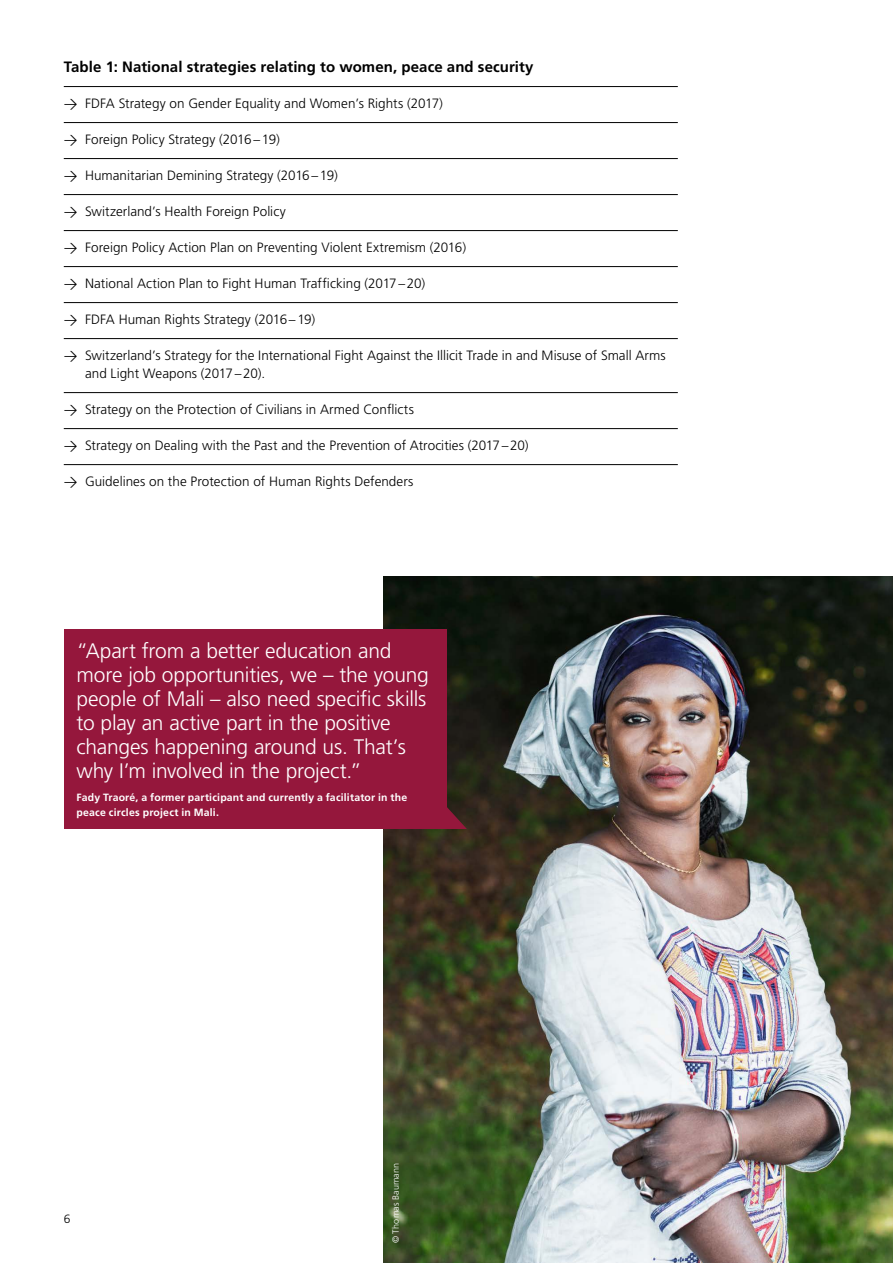
<style>
.page{position:relative;width:893px;height:1263px;background:#fff}
.page>*{position:absolute;margin:0;border:0;box-sizing:border-box;transform-origin:0 0}
.t1{font:300 21px/24px "Frutiger LT Pro";letter-spacing:-.01em;color:#fff}
._3_Zwischentitel_10p{font:700 15px "Frutiger LT Pro";letter-spacing:.005em;color:#000}
.t2{font:300 13.5px/18px "Frutiger LT Pro";color:#000}
.t3{font:300 12px "Frutiger LT Pro";color:#000}
.Quote_klein{font:700 10.5px/15px "Frutiger LT Pro";letter-spacing:.02em;color:#fff}
.Quote_klein-2{font:300 9px "Frutiger LT Pro";letter-spacing:.015em;color:#fff}
.s1{font-family:"DIN";font-weight:400}
</style>
<div class="page">
<hr style="left:64px;top:86px;width:614px;height:1px;background:#000">
<hr style="left:64px;top:122px;width:614px;height:1px;background:#000">
<hr style="left:64px;top:158px;width:614px;height:1px;background:#000">
<hr style="left:64px;top:194px;width:614px;height:1px;background:#000">
<hr style="left:64px;top:230px;width:614px;height:1px;background:#000">
<hr style="left:64px;top:266px;width:614px;height:1px;background:#000">
<hr style="left:64px;top:302px;width:614px;height:1px;background:#000">
<hr style="left:64px;top:338px;width:614px;height:1px;background:#000">
<hr style="left:64px;top:392px;width:614px;height:1px;background:#000">
<hr style="left:64px;top:428px;width:614px;height:1px;background:#000">
<hr style="left:64px;top:464px;width:614px;height:1px;background:#000">
<img style="left:384px;top:576px;width:509px;height:687px">
<div style="left:64px;top:629px;width:382px;height:200px;background:#95173c"></div>
<svg style="left:446px;top:806px;width:21px;height:23px"></svg>
<p class="_3_Zwischentitel_10p" style="left:64px;top:58px;width:471px">Table 1: National strategies relating to women, peace and security</p>
<p class="t2" style="left:64px;top:94px;width:381px"><span class="s1">&gt;</span> FDFA Strategy on Gender Equality and Women’s Rights (2017)</p>
<p class="t2" style="left:64px;top:130px;width:218px"><span class="s1">&gt;</span> Foreign Policy Strategy (2016–19)</p>
<p class="t2" style="left:64px;top:166px;width:276px"><span class="s1">&gt;</span> Humanitarian Demining Strategy (2016–19)</p>
<p class="t2" style="left:64px;top:202px;width:223px"><span class="s1">&gt;</span> Switzerland’s Health Foreign Policy</p>
<p class="t2" style="left:64px;top:238px;width:404px"><span class="s1">&gt;</span> Foreign Policy Action Plan on Preventing Violent Extremism (2016)</p>
<p class="t2" style="left:64px;top:274px;width:363px"><span class="s1">&gt;</span> National Action Plan to Fight Human Trafficking (2017–20)</p>
<p class="t2" style="left:64px;top:310px;width:253px"><span class="s1">&gt;</span> FDFA Human Rights Strategy (2016–19)</p>
<p class="t2" style="left:85px;top:346px;width:582px;text-indent:-21px"><span class="s1">&gt;</span> Switzerland’s Strategy for the International Fight Against the Illicit Trade in and Misuse of Small Arms and Light Weapons (2017–20).</p>
<p class="t2" style="left:64px;top:400px;width:352px"><span class="s1">&gt;</span> Strategy on the Protection of Civilians in Armed Conflicts</p>
<p class="t2" style="left:64px;top:436px;width:466px"><span class="s1">&gt;</span> Strategy on Dealing with the Past and the Prevention of Atrocities (2017–20)</p>
<p class="t2" style="left:64px;top:472px;width:351px"><span class="s1">&gt;</span> Guidelines on the Protection of Human Rights Defenders</p>
<p class="t1" style="left:77px;top:639px;width:354px">“Apart from a better education and more job opportunities, we – the young people of Mali – also need specific skills to play an active part in the positive changes happening around us. That’s why I’m involved in the project.”</p>
<p class="Quote_klein" style="left:77px;top:790px;width:332px">Fady Traoré, a former participant and currently a facilitator in the peace circles project in Mali.</p>
<p class="t3" style="left:64px;top:1211px;width:8px">6</p>
<p class="Quote_klein-2" style="left:390px;top:1243px;width:82px;rotate:-90deg">© Thomas Baumann</p>
</div>
